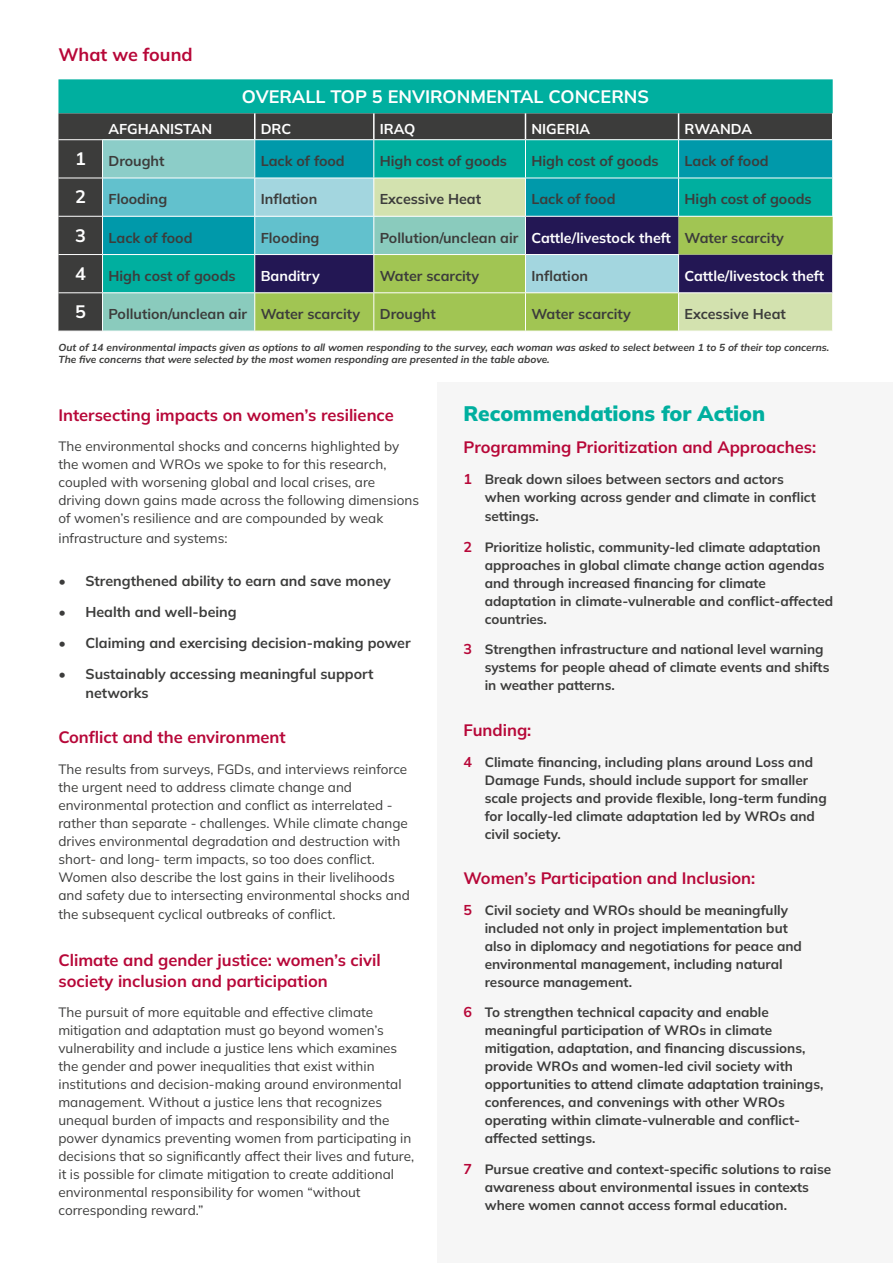
<style>
.page{position:relative;width:893px;height:1263px;background:#fff}
.page>*{position:absolute;margin:0;border:0;box-sizing:border-box;transform-origin:0 0}
.t1{font:900 21px "Mulish";color:#00af9f}
.t2{font:700 18px "Mulish";color:#fff}
.t3{font:700 18px "Mulish";color:#b70738}
.t4{font:700 16.5px/21px "Mulish";color:#b70738}
.t5{font:700 14.25px/19.5px "Mulish";color:#3c3c3b}
.t6{font:700 14.25px "Mulish";color:#fff}
.t7{font:700 13.5px/18px "Mulish";color:#3c3c3b}
.t8{font:13.5px/18px "Mulish";color:#3c3c3b}
.t9{font:italic 700 10.2px/12.1px "Mulish";color:#3c3c3b}
.s1{color:#fff}
.s2{font-size:14.25px;color:#b70738}
</style>
<div class="page">
<div style="left:438px;top:383px;width:455px;height:880px;background:#f6f6f6"></div>
<div style="left:58px;top:79px;width:775px;height:34px;background:#00af9f"></div>
<div style="left:58px;top:113px;width:45px;height:218px;background:#3c3c3b"></div>
<div style="left:103px;top:293px;width:151px;height:38px;background:#8acbbd"></div>
<svg style="left:255px;top:293px;width:577px;height:38px;background:#afcd6e"></svg>
<hr style="left:102px;top:140px;width:1px;height:38px;background:#fff">
<hr style="left:58px;top:178px;width:45px;height:1px;background:#fff">
<hr style="left:102px;top:178px;width:1px;height:38px;background:#fff">
<hr style="left:58px;top:216px;width:45px;height:1px;background:#fff">
<hr style="left:102px;top:217px;width:1px;height:37px;background:#fff">
<hr style="left:58px;top:254px;width:45px;height:1px;background:#fff">
<hr style="left:102px;top:255px;width:1px;height:37px;background:#fff">
<hr style="left:58px;top:292px;width:45px;height:1px;background:#fff">
<hr style="left:102px;top:293px;width:1px;height:38px;background:#fff">
<svg style="left:103px;top:113px;width:730px;height:180px;background:#499490"></svg>
<hr style="left:255px;top:216px;width:119px;height:1px;background:#fff">
<hr style="left:254px;top:217px;width:1px;height:37px;background:#fff">
<hr style="left:255px;top:254px;width:119px;height:1px;background:#fff">
<hr style="left:525px;top:254px;width:154px;height:1px;background:#fff">
<hr style="left:678px;top:255px;width:1px;height:37px;background:#fff">
<hr style="left:373px;top:255px;width:1px;height:37px;background:#fff">
<hr style="left:525px;top:255px;width:1px;height:37px;background:#fff">
<hr style="left:525px;top:292px;width:154px;height:1px;background:#fff">
<hr style="left:374px;top:216px;width:151px;height:1px;background:#fff">
<hr style="left:373px;top:217px;width:1px;height:37px;background:#fff">
<hr style="left:525px;top:217px;width:1px;height:37px;background:#fff">
<hr style="left:374px;top:254px;width:151px;height:1px;background:#fff">
<hr style="left:679px;top:178px;width:154px;height:1px;background:#fff">
<hr style="left:678px;top:178px;width:1px;height:38px;background:#fff">
<hr style="left:832px;top:178px;width:1px;height:38px;background:#fff">
<hr style="left:679px;top:216px;width:154px;height:1px;background:#fff">
<hr style="left:373px;top:140px;width:1px;height:38px;background:#fff">
<hr style="left:374px;top:178px;width:151px;height:1px;background:#fff">
<hr style="left:525px;top:140px;width:1px;height:38px;background:#fff">
<hr style="left:678px;top:140px;width:1px;height:38px;background:#fff">
<hr style="left:525px;top:178px;width:154px;height:1px;background:#fff">
<hr style="left:679px;top:292px;width:154px;height:1px;background:#fff">
<hr style="left:678px;top:293px;width:1px;height:38px;background:#fff">
<hr style="left:374px;top:292px;width:151px;height:1px;background:#fff">
<hr style="left:373px;top:293px;width:1px;height:38px;background:#fff">
<hr style="left:525px;top:293px;width:1px;height:38px;background:#fff">
<hr style="left:58px;top:139px;width:45px;height:1px;background:#fff">
<hr style="left:103px;top:139px;width:152px;height:1px;background:#fff">
<hr style="left:255px;top:139px;width:119px;height:1px;background:#fff">
<hr style="left:374px;top:139px;width:151px;height:1px;background:#fff">
<hr style="left:525px;top:139px;width:154px;height:1px;background:#fff">
<hr style="left:679px;top:139px;width:154px;height:1px;background:#fff">
<h2 class="t3" style="left:58px;top:42px;width:136px">What we found</h2>
<h2 class="t2" style="left:242px;top:85px;width:409px">OVERALL TOP 5 ENVIRONMENTAL CONCERNS</h2>
<p class="t6" style="left:109px;top:119px;width:105px">AFGHANISTAN</p>
<p class="t6" style="left:261px;top:119px;width:32px">DRC</p>
<p class="t6" style="left:380px;top:119px;width:37px">IRAQ</p>
<p class="t6" style="left:531px;top:119px;width:60px">NIGERIA</p>
<p class="t6" style="left:685px;top:119px;width:69px">RWANDA</p>
<h2 class="t2" style="left:75px;top:146px;width:12px">1</h2>
<p class="t5" style="left:109px;top:151px;width:58px">Drought</p>
<p class="t5" style="left:261px;top:151px;width:86px">Lack of food</p>
<p class="t5" style="left:380px;top:151px;width:129px">High cost of goods</p>
<p class="t5" style="left:531px;top:151px;width:129px">High cost of goods</p>
<p class="t5" style="left:685px;top:151px;width:86px">Lack of food</p>
<h2 class="t2" style="left:75px;top:185px;width:12px">2</h2>
<p class="t5" style="left:109px;top:189px;width:60px">Flooding</p>
<p class="t5" style="left:261px;top:189px;width:58px">Inflation</p>
<p class="t5" style="left:380px;top:189px;width:103px">Excessive Heat</p>
<p class="t5" style="left:531px;top:189px;width:86px">Lack of food</p>
<p class="t5" style="left:685px;top:189px;width:129px">High cost of goods</p>
<h2 class="t2" style="left:75px;top:223px;width:12px">3</h2>
<p class="t5" style="left:109px;top:227px;width:86px">Lack of food</p>
<p class="t5" style="left:261px;top:227px;width:60px">Flooding</p>
<p class="t5" style="left:380px;top:227px;width:406px">Pollution/unclean air <span class="s1">Cattle/livestock theft</span> Water scarcity</p>
<h2 class="t2" style="left:75px;top:261px;width:12px">4</h2>
<p class="t5" style="left:109px;top:266px;width:129px">High cost of goods</p>
<p class="t6" style="left:261px;top:266px;width:60px">Banditry</p>
<p class="t5" style="left:380px;top:266px;width:101px">Water scarcity</p>
<p class="t5" style="left:531px;top:266px;width:58px">Inflation</p>
<p class="t6" style="left:685px;top:266px;width:141px">Cattle/livestock theft</p>
<h2 class="t2" style="left:75px;top:299px;width:12px">5</h2>
<p class="t5" style="left:109px;top:304px;width:253px">Pollution/unclean air Water scarcity</p>
<p class="t5" style="left:380px;top:304px;width:58px">Drought</p>
<p class="t5" style="left:531px;top:304px;width:101px">Water scarcity</p>
<p class="t5" style="left:685px;top:304px;width:103px">Excessive Heat</p>
<p class="t9" style="left:58px;top:341px;width:772px">Out of 14 environmental impacts given as options to all women responding to the survey, each woman was asked to select between 1 to 5 of their top concerns.<br>The five concerns that were selected by the most women responding are presented in the table above.</p>
<h1 class="t1" style="left:463px;top:399px;width:303px">Recommendations for Action</h1>
<p class="t4" style="left:463px;top:437px;width:354px">Programming Prioritization and Approaches:</p>
<p class="t7" style="left:485px;top:470px;width:333px;text-indent:-21px"><span class="s2">1</span> Break down siloes between sectors and actors when working across gender and climate in conflict settings.</p>
<p class="t7" style="left:485px;top:537px;width:350px;text-indent:-21px"><span class="s2">2</span> Prioritize holistic, community-led climate adaptation approaches in global climate change action agendas and through increased financing for climate adaptation in climate-vulnerable and conflict-affected countries.</p>
<p class="t7" style="left:485px;top:640px;width:346px;text-indent:-21px"><span class="s2">3</span> Strengthen infrastructure and national level warning systems for people ahead of climate events and shifts in weather patterns.</p>
<p class="t4" style="left:463px;top:719px;width:69px">Funding:</p>
<p class="t7" style="left:485px;top:752px;width:343px;text-indent:-21px"><span class="s2">4</span> Climate financing, including plans around Loss and Damage Funds, should include support for smaller scale projects and provide flexible, long-term funding for locally-led climate adaptation led by WROs and civil society.</p>
<p class="t4" style="left:463px;top:867px;width:293px">Women’s Participation and Inclusion:</p>
<p class="t7" style="left:485px;top:900px;width:319px;text-indent:-21px"><span class="s2">5</span> Civil society and WROs should be meaningfully included not only in project implementation but also in diplomacy and negotiations for peace and environmental management, including natural resource management.</p>
<p class="t7" style="left:485px;top:1003px;width:340px;text-indent:-21px"><span class="s2">6</span> To strengthen technical capacity and enable meaningful participation of WROs in climate mitigation, adaptation, and financing discussions, provide WROs and women-led civil society with opportunities to attend climate adaptation trainings, conferences, and convenings with other WROs operating within climate-vulnerable and conflict&shy;affected settings.</p>
<p class="t7" style="left:485px;top:1160px;width:348px;text-indent:-21px"><span class="s2">7</span> Pursue creative and context-specific solutions to raise awareness about environmental issues in contexts where women cannot access formal education.</p>
<p class="t4" style="left:58px;top:404px;width:337px">Intersecting impacts on women’s resilience</p>
<p class="t8" style="left:58px;top:437px;width:362px">The environmental shocks and concerns highlighted by the women and WROs we spoke to for this research, coupled with worsening global and local crises, are driving down gains made across the following dimensions of women’s resilience and are compounded by weak</p>
<p class="t8" style="left:58px;top:529px;width:171px">infrastructure and systems:</p>
<p class="t5" style="left:58px;top:571px;width:334px">• Strengthened ability to earn and save money</p>
<p class="t5" style="left:58px;top:602px;width:180px">• Health and well-being</p>
<p class="t5" style="left:58px;top:633px;width:354px">• Claiming and exercising decision-making power</p>
<p class="t5" style="left:85px;top:663px;width:290px;text-indent:-27px">• Sustainably accessing meaningful support networks</p>
<p class="t4" style="left:58px;top:727px;width:229px">Conflict and the environment</p>
<p class="t8" style="left:58px;top:760px;width:353px">The results from surveys, FGDs, and interviews reinforce the urgent need to address climate change and environmental protection and conflict as interrelated - rather than separate - challenges. While climate change drives environmental degradation and destruction with short- and long- term impacts, so too does conflict.<br>Women also describe the lost gains in their livelihoods and safety due to intersecting environmental shocks and the subsequent cyclical outbreaks of conflict.</p>
<p class="t4" style="left:58px;top:949px;width:324px">Climate and gender justice: women’s civil society inclusion and participation</p>
<p class="t8" style="left:58px;top:1003px;width:357px">The pursuit of more equitable and effective climate mitigation and adaptation must go beyond women’s vulnerability and include a justice lens which examines the gender and power inequalities that exist within institutions and decision-making around environmental management. Without a justice lens that recognizes unequal burden of impacts and responsibility and the power dynamics preventing women from participating in decisions that so significantly affect their lives and future, it is possible for climate mitigation to create additional environmental responsibility for women “without corresponding reward.”</p>
</div>
